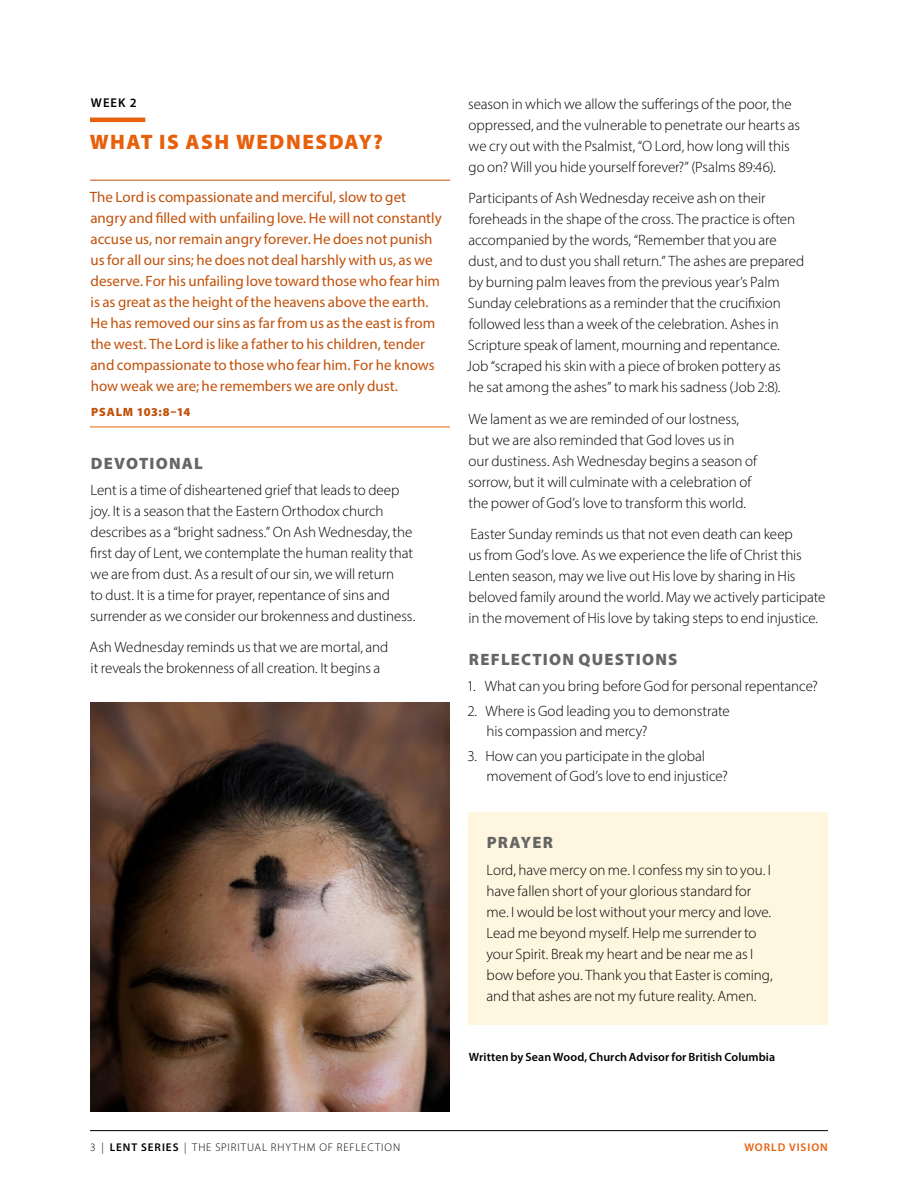
<style>
.page{position:relative;width:918px;height:1188px;background:#fff}
.page>*{position:absolute;margin:0;border:0;box-sizing:border-box;transform-origin:0 0}
.H_Heading{font:900 21px "Myriad Pro";letter-spacing:.07em;color:#e7600c}
.H_Section_Subhead{font:900 16.5px "Myriad Pro";letter-spacing:.075em;color:#666}
.P_Body_Text__Sans{font:300 15px/21px "Myriad Pro";letter-spacing:-.005em;color:#000}
.P_Scripture{font:15px/21px "Myriad Pro";color:#c2510a}
.P_Bullets__Sans{font:300 15px/20.2px "Myriad Pro";letter-spacing:-.005em;color:#000}
.H_Week{font:600 12.75px "Myriad Pro";color:#000}
.P_Acknowledgment{font:600 12px "Myriad Pro";letter-spacing:.01em;color:#000}
.P_Scripture_Chapter{font:900 12px "Myriad Pro";letter-spacing:.065em;color:#c2510a}
.P_Page_Number{font:300 11.25px "Myriad Pro";letter-spacing:.08em;color:#000}
.P_Page_Number-2{font:600 11.25px "Myriad Pro";letter-spacing:.085em;color:#e7600c}
.s1{font-weight:600}
</style>
<div class="page">
<hr style="left:90px;top:118px;width:55px;height:4px;background:#e7600c">
<hr style="left:90px;top:180px;width:360px;height:1px;background:#c2510a">
<hr style="left:90px;top:427px;width:360px;height:1px;background:#e7600c">
<div style="left:468px;top:812px;width:360px;height:61px;background:#fef6df"></div>
<div style="left:468px;top:839px;width:360px;height:186px;background:#fef6df"></div>
<hr style="left:90px;top:1130px;width:738px;height:1px;background:#000">
<img style="left:90px;top:702px;width:360px;height:409px">
<p class="H_Week" style="left:91px;top:95px;width:47px">WEEK 2</p>
<p class="H_Heading" style="left:90px;top:128px;width:295px">WHAT IS ASH WEDNESDAY?</p>
<p class="P_Scripture" style="left:90px;top:186px;width:354px">The Lord is compassionate and merciful, slow to get angry and filled with unfailing love. He will not constantly accuse us, nor remain angry forever. He does not punish us for all our sins; he does not deal harshly with us, as we deserve. For his unfailing love toward those who fear him is as great as the height of the heavens above the earth.<br>He has removed our sins as far from us as the east is from the west. The Lord is like a father to his children, tender and compassionate to those who fear him. For he knows how weak we are; he remembers we are only dust.</p>
<p class="P_Scripture_Chapter" style="left:91px;top:404px;width:101px">PSALM 103:8–14</p>
<p class="H_Section_Subhead" style="left:91px;top:452px;width:113px">DEVOTIONAL</p>
<p class="P_Body_Text__Sans" style="left:90px;top:479px;width:327px">Lent is a time of disheartened grief that leads to deep joy. It is a season that the Eastern Orthodox church describes as a “bright sadness.” On Ash Wednesday, the first day of Lent, we contemplate the human reality that we are from dust. As a result of our sin, we will return<br>to dust. It is a time for prayer, repentance of sins and surrender as we consider our brokenness and dustiness.</p>
<p class="P_Body_Text__Sans" style="left:89px;top:637px;width:301px">Ash Wednesday reminds us that we are mortal, and it reveals the brokenness of all creation. It begins a</p>
<p class="P_Body_Text__Sans" style="left:468px;top:93px;width:334px">season in which we allow the sufferings of the poor, the oppressed, and the vulnerable to penetrate our hearts as we cry out with the Psalmist, “O Lord, how long will this go on? Will you hide yourself forever?” (Psalms 89:46).</p>
<p class="P_Body_Text__Sans" style="left:467px;top:188px;width:339px">Participants of Ash Wednesday receive ash on their foreheads in the shape of the cross. The practice is often accompanied by the words, “Remember that you are dust, and to dust you shall return.” The ashes are prepared by burning palm leaves from the previous year’s Palm Sunday celebrations as a reminder that the crucifixion followed less than a week of the celebration. Ashes in Scripture speak of lament, mourning and repentance.<br>Job “scraped his skin with a piece of broken pottery as<br>he sat among the ashes” to mark his sadness (Job 2:8).</p>
<p class="P_Body_Text__Sans" style="left:468px;top:408px;width:290px">We lament as we are reminded of our lostness, but we are also reminded that God loves us in our dustiness. Ash Wednesday begins a season of sorrow, but it will culminate with a celebration of the power of God’s love to transform this world.</p>
<p class="P_Body_Text__Sans" style="left:468px;top:524px;width:359px">Easter Sunday reminds us that not even death can keep<br>us from God’s love. As we experience the life of Christ this Lenten season, may we live out His love by sharing in His beloved family around the world. May we actively participate in the movement of His love by taking steps to end injustice.</p>
<p class="H_Section_Subhead" style="left:469px;top:649px;width:210px">REFLECTION QUESTIONS</p>
<p class="P_Bullets__Sans" style="left:467px;top:675px;width:353px">1. What can you bring before God for personal repentance?</p>
<p class="P_Bullets__Sans" style="left:487px;top:700px;width:245px;text-indent:-19px">2. Where is God leading you to demonstrate his compassion and mercy?</p>
<p class="P_Bullets__Sans" style="left:487px;top:745px;width:243px;text-indent:-19px">3. How can you participate in the global movement of God’s love to end injustice?</p>
<p class="H_Section_Subhead" style="left:487px;top:832px;width:68px">PRAYER</p>
<p class="P_Body_Text__Sans" style="left:486px;top:859px;width:288px">Lord, have mercy on me. I confess my sin to you. I have fallen short of your glorious standard for me. I would be lost without your mercy and love.<br>Lead me beyond myself. Help me surrender to your Spirit. Break my heart and be near me as I bow before you. Thank you that Easter is coming, and that ashes are not my future reality. Amen.</p>
<p class="P_Acknowledgment" style="left:469px;top:1049px;width:308px">Written by Sean Wood, Church Advisor for British Columbia</p>
<p class="P_Page_Number" style="left:90px;top:1141px;width:312px">3 | <span class="s1">LENT SERIES</span> | THE SPIRITUAL RHYTHM OF REFLECTION</p>
<p class="P_Page_Number-2" style="left:744px;top:1141px;width:85px">WORLD VISION</p>
</div>
